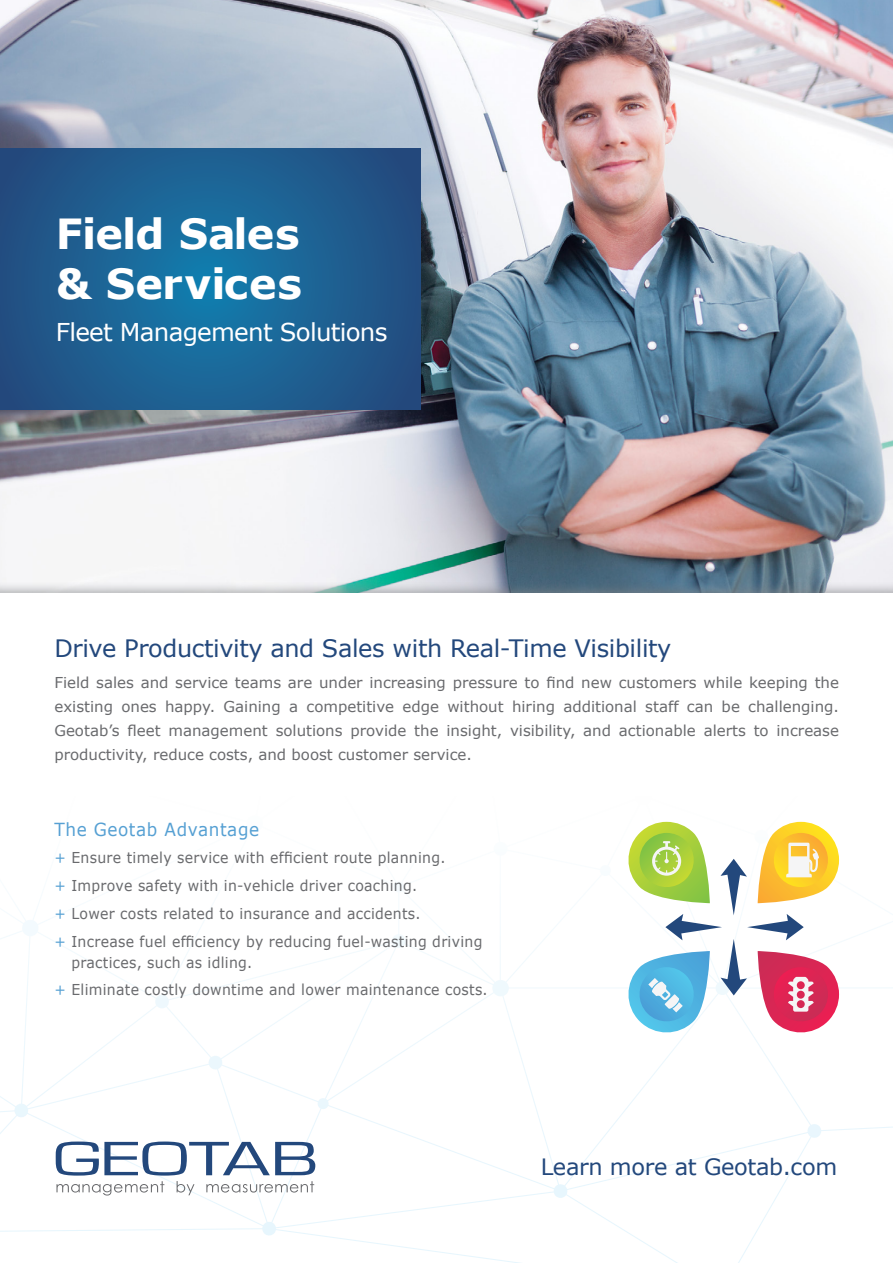
<style>
.page{position:relative;width:893px;height:1263px;background:#fff}
.page>*{position:absolute;margin:0;border:0;box-sizing:border-box;transform-origin:0 0}
.t1{font:700 41.55px/49.5px "Verdana";letter-spacing:-.02em;color:#fff}
.t2{font:24.6px "Verdana";letter-spacing:-.03em;color:#fff}
.t3{font:24px "Verdana";letter-spacing:-.015em;color:#23487c}
.t4{font:22.5px "Verdana";letter-spacing:-.015em;color:#23487c}
.t5{font:18px "Verdana";letter-spacing:.035em;color:#56a0d3;scale:.94 1}
.t6{font:15px/24px "Verdana";letter-spacing:.02em;color:#696a6d;text-align:justify}
.t7{font:15px/27.8px "Verdana";letter-spacing:.02em;color:#696a6d;scale:.94 1}
.s1{color:#56a0d3}
</style>
<div class="page">
<img style="left:0;top:0;width:893px;height:581px">
<svg style="left:0;top:581px;width:893px;height:12px;background:#a3b3bb"></svg>
<svg style="left:0;top:148px;width:420px;height:262px;background:#1d5e90"></svg>
<svg style="left:56px;top:1141px;width:259px;height:34px"></svg>
<svg style="left:56px;top:1181px;width:108px;height:14px"></svg>
<svg style="left:177px;top:1181px;width:17px;height:14px"></svg>
<svg style="left:206px;top:1181px;width:108px;height:11px"></svg>
<svg style="left:628px;top:822px;width:211px;height:214px"></svg>
<h1 class="t1" style="left:56px;top:210px;width:248px">Field Sales &amp; Services</h1>
<h2 class="t2" style="left:56px;top:316px;width:333px">Fleet Management Solutions</h2>
<h3 class="t3" style="left:54px;top:633px;width:619px">Drive Productivity and Sales with Real-Time Visibility</h3>
<p class="t6" style="left:54px;top:671px;width:786px">Field sales and service teams are under increasing pressure to find new customers while keeping the existing ones happy. Gaining a competitive edge without hiring additional staff can be challenging.<br>Geotab’s fleet management solutions provide the insight, visibility, and actionable alerts to increase productivity, reduce costs, and boost customer service.</p>
<p class="t5" style="left:54px;top:817px;width:219px">The Geotab Advantage</p>
<p class="t7" style="left:54px;top:844px;width:457px"><span class="s1">+</span> Ensure timely service with efficient route planning.<br><span class="s1">+</span> Improve safety with in-vehicle driver coaching.<br><span class="s1">+</span> Lower costs related to insurance and accidents.<br><span class="s1">+</span> Increase fuel efficiency by reducing fuel-wasting driving</p>
<p class="t7" style="left:54px;top:948px;width:462px;text-indent:17px">practices, such as idling.<br><span class="s1">+</span> Eliminate costly downtime and lower maintenance costs.</p>
<h3 class="t4" style="left:541px;top:1152px;width:298px">Learn more at Geotab.com</h3>
</div>
